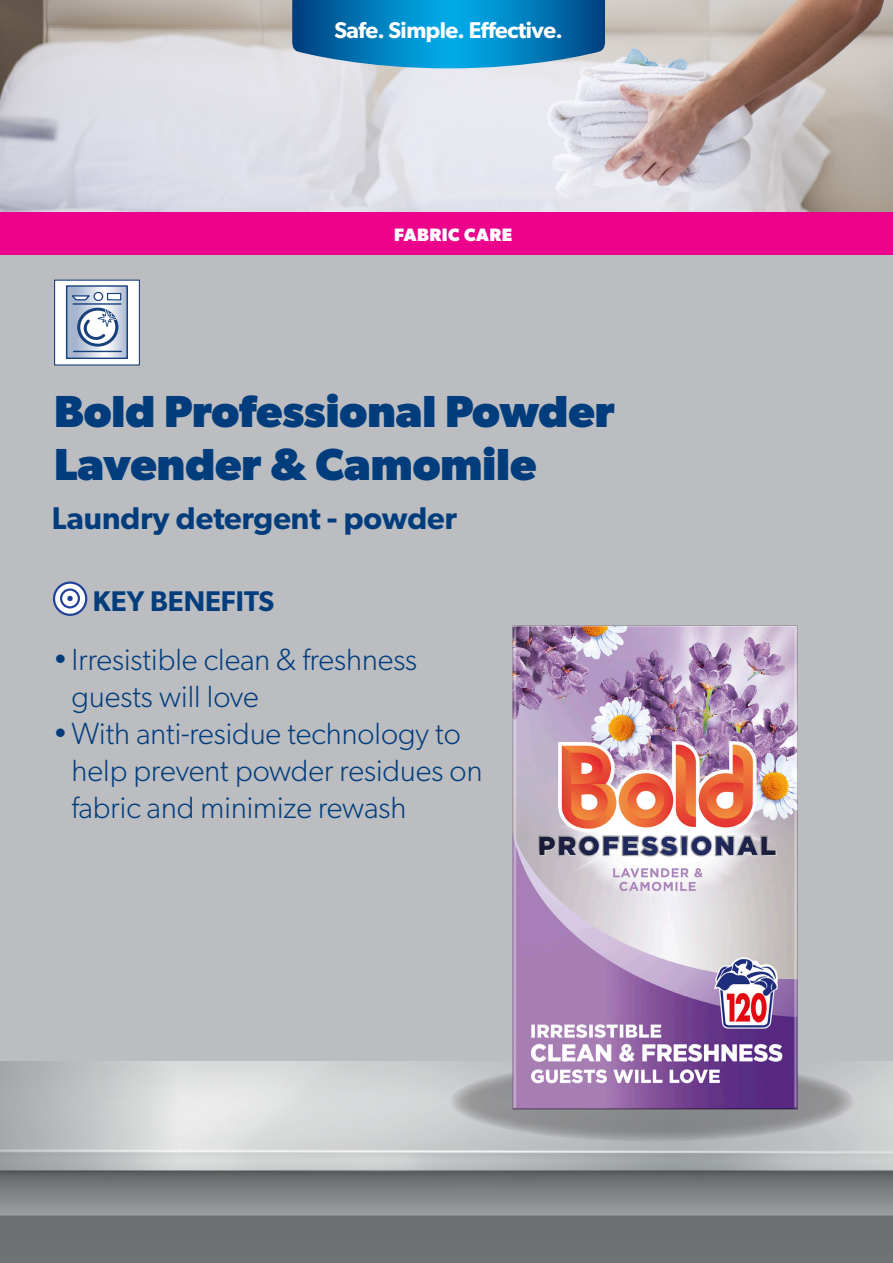
<style>
.page{position:relative;width:893px;height:1263px;background:#fff}
.page>*{position:absolute;margin:0;border:0;box-sizing:border-box;transform-origin:0 0}
.t1{font:700 45px/52.5px "Gibson";color:#013d7d}
.t2{font:600 31.5px "Gibson";color:#013d7d}
.t3{font:300 30.75px/36.9px "Gibson";color:#013d7d}
.t4{font:600 28.5px "Gibson";color:#013d7d}
.t5{font:600 22.8px "Gibson";letter-spacing:-.02em;color:#fff}
.t6{font:700 18px "Gibson";letter-spacing:.03em;color:#fff}
</style>
<div class="page">
<img style="left:0;top:0;width:893px;height:213px">
<div style="left:0;top:213px;width:893px;height:42px;background:#ed028c"></div>
<svg style="left:292px;top:0;width:314px;height:69px;background:#1686bf"></svg>
<div style="left:0;top:255px;width:893px;height:927px;background:#bcbdc0"></div>
<img style="left:0;top:1061px;width:893px;height:202px">
<svg style="left:450px;top:1061px;width:404px;height:81px"></svg>
<img style="left:476px;top:625px;width:389px;height:495px">
<div style="left:55px;top:280px;width:84px;height:85px;background:#fff"></div>
<svg style="left:65px;top:285px;width:63px;height:74px"></svg>
<hr style="left:73px;top:303px;width:48px;height:2px;background:#18427c">
<div style="left:54px;top:280px;width:86px;height:86px;border:1px solid #1e427c"></div>
<svg style="left:54px;top:583px;width:32px;height:32px"></svg>
<svg style="left:61px;top:589px;width:18px;height:18px"></svg>
<div style="left:60px;top:588px;width:20px;height:20px;border:2px solid #20419a;border-radius:50%"></div>
<svg style="left:67px;top:596px;width:6px;height:5px"></svg>
<div style="left:53px;top:581px;width:34px;height:35px;border:2px solid #20419a;border-radius:50%"></div>
<p class="t5" style="left:334px;top:16px;width:230px">Safe. Simple. Effective.</p>
<p class="t6" style="left:394px;top:224px;width:120px">FABRIC CARE</p>
<p class="t1" style="left:54px;top:384px;width:562px">Bold Professional Powder<br>Lavender &amp; Camomile</p>
<p class="t2" style="left:52px;top:499px;width:407px">Laundry detergent - powder</p>
<p class="t4" style="left:93px;top:584px;width:183px">KEY BENEFITS</p>
<p class="t3" style="left:72px;top:641px;width:347px;text-indent:-19px">•Irresistible clean &amp; freshness guests will love</p>
<p class="t3" style="left:72px;top:715px;width:412px;text-indent:-19px">•With anti-residue technology to help prevent powder residues on fabric and minimize rewash</p>
</div>
